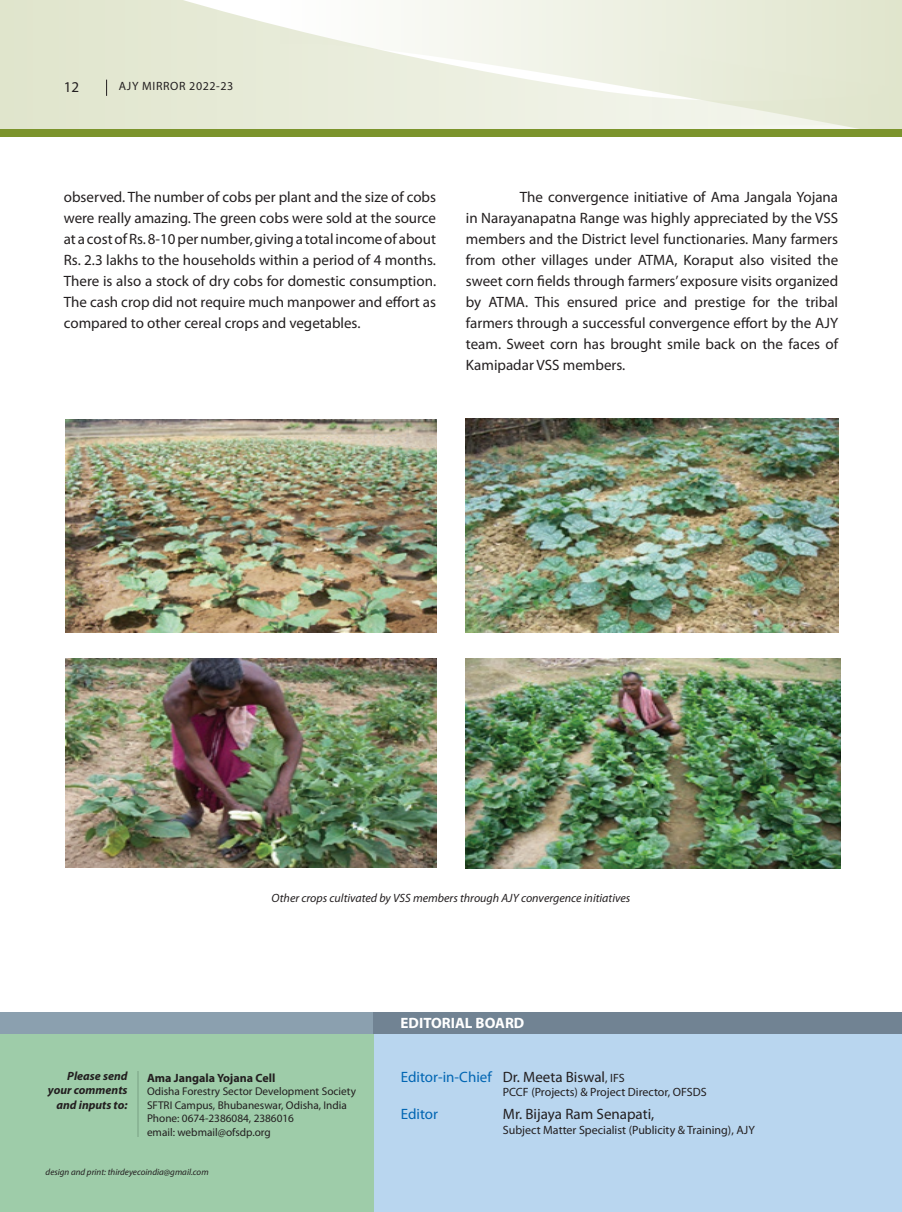
<style>
.page{position:relative;width:902px;height:1212px;background:#fff}
.page>*{position:absolute;margin:0;border:0;box-sizing:border-box;transform-origin:0 0}
.t1{font:15px/21px "Myriad Pro";color:#231f20;text-align:justify}
.t2{font:15px "Myriad Pro";color:#0166b3}
.t3{font:700 15px "Myriad Pro";color:#fff}
.t4{font:12px "Myriad Pro";color:#231f20}
.t5{font:italic 12px "Myriad Pro";color:#231f20}
.t6{font:italic 700 12px/14.4px "Myriad Pro";color:#231f20;text-align:right}
.t7{font:700 12px "Myriad Pro";color:#231f20}
.t8{font:12px "Myriad Pro";letter-spacing:.05em;color:#231f20}
.t9{font:11.25px/13.5px "Myriad Pro";color:#231f20}
.t10{font:italic 9px "Myriad Pro";color:#231f20}
.s1{color:#231f20}
.s2{font-size:12px;color:#231f20}
</style>
<div class="page">
<svg style="left:0;top:0;width:901px;height:130px;fill:#e8ecd9"></svg>
<svg style="left:106px;top:80px;width:1px;height:16px"></svg>
<div style="left:0;top:130px;width:901px;height:7px;background:#7c942c"></div>
<div style="left:2px;top:1034px;width:899px;height:178px;background:#b9d6ef"></div>
<div style="left:0;top:1034px;width:374px;height:178px;background:#9ecca9"></div>
<hr style="left:137px;top:1071px;width:1px;height:65px;background:#8bb696">
<div style="left:0;top:1012px;width:901px;height:22px;background:#8ba0af"></div>
<div style="left:374px;top:1012px;width:527px;height:22px;background:#718393"></div>
<img style="left:66px;top:420px;width:370px;height:213px">
<img style="left:466px;top:419px;width:372px;height:214px">
<img style="left:66px;top:658px;width:370px;height:209px">
<img style="left:466px;top:658px;width:374px;height:210px">
<p class="t1" style="left:64px;top:76px;width:17px">12</p>
<p class="t8" style="left:119px;top:78px;width:116px">AJY MIRROR 2022-23</p>
<p class="t1" style="left:64px;top:186px;width:374px">observed. The number of cobs per plant and the size of cobs were really amazing. The green cobs were sold at the source at a cost of Rs. 8-10 per number, giving a total income of about Rs. 2.3 lakhs to the households within a period of 4 months.<br>There is also a stock of dry cobs for domestic consumption.<br>The cash crop did not require much manpower and effort as compared to other cereal crops and vegetables.</p>
<p class="t1" style="left:466px;top:186px;width:374px;text-indent:54px">The convergence initiative of Ama Jangala Yojana in Narayanapatna Range was highly appreciated by the VSS members and the District level functionaries. Many farmers from other villages under ATMA, Koraput also visited the sweet corn fields through farmers’ exposure visits organized by ATMA. This ensured price and prestige for the tribal farmers through a successful convergence effort by the AJY team. Sweet corn has brought smile back on the faces of Kamipadar VSS members.</p>
<p class="t5" style="left:271px;top:891px;width:360px">Other crops cultivated by VSS members through AJY convergence initiatives</p>
<p class="t3" style="left:400px;top:1014px;width:125px">EDITORIAL BOARD</p>
<p class="t6" style="left:48px;top:1068px;width:81px">Please send your comments and inputs to:</p>
<p class="t2" style="left:401px;top:1068px;width:225px">Editor-in-Chief <span class="s1">Dr. Meeta Biswal</span><span class="s2">, IFS</span></p>
<p class="t7" style="left:147px;top:1071px;width:130px">Ama Jangala Yojana Cell</p>
<p class="t9" style="left:147px;top:1085px;width:210px">Odisha Forestry Sector Development Society SFTRI Campus, Bhubaneswar, Odisha, India Phone: 0674-2386084, 2386016<br>email: webmail@ofsdp.org</p>
<p class="t10" style="left:46px;top:1166px;width:164px">design and print: thirdeyecoindia@gmail.com</p>
<p class="t4" style="left:503px;top:1085px;width:205px">PCCF (Projects) &amp; Project Director, OFSDS</p>
<p class="t2" style="left:401px;top:1105px;width:39px">Editor</p>
<p class="t1" style="left:503px;top:1103px;width:153px">Mr. Bijaya Ram Senapati,</p>
<p class="t4" style="left:503px;top:1122px;width:253px">Subject Matter Specialist (Publicity &amp; Training), AJY</p>
</div>
